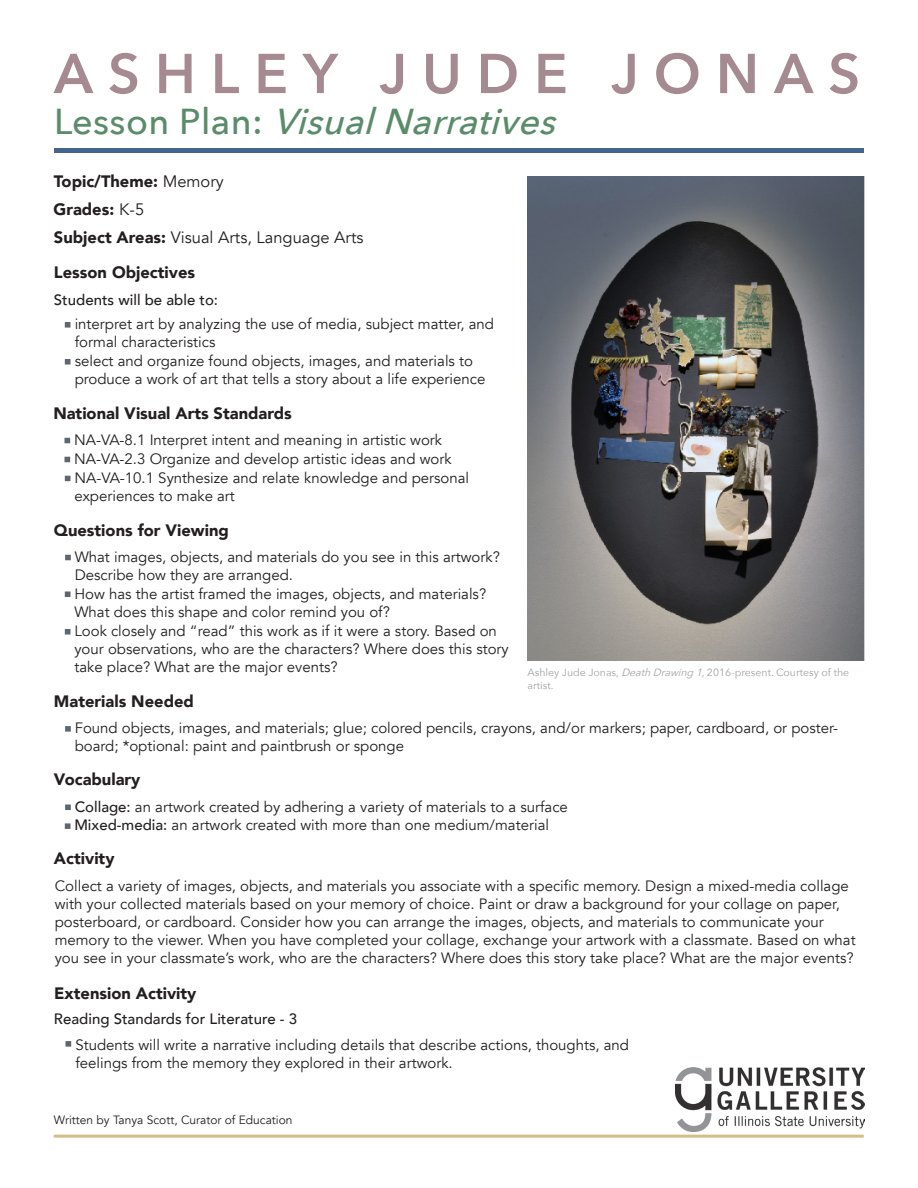
<style>
.page{position:relative;width:918px;height:1188px;background:#fff}
.page>*{position:absolute;margin:0;border:0;box-sizing:border-box;transform-origin:0 0}
.t1{font:600 55.5px "Avenir Next";letter-spacing:.27em;color:#a58a91}
.t2{font:italic 500 36px "Avenir Next";color:#5b8c6a}
.t3{font:900 16.5px "Avenir";color:#231f20}
.t4{font:16.5px "Avenir";color:#231f20}
.t5{font:15px/18px "Avenir";color:#231f20}
.t6{font:500 15px "Avenir";color:#231f20}
.t7{font:12px "Avenir";color:#231f20}
.t8{font:10.5px/12.6px "Avenir Next";color:#a0a1a5}
.s1{font-style:normal}
.s2{font-weight:400}
.s3{font-weight:900}
.s4{font-weight:500}
.s5{font-style:italic}
</style>
<div class="page">
<hr style="left:54px;top:1135px;width:810px;height:3px;background:#d4be86">
<div style="left:55px;top:148px;width:809px;height:5px;background:#44658f"></div>
<svg style="left:65px;top:322px;width:5px;height:6px"></svg>
<svg style="left:65px;top:359px;width:5px;height:6px"></svg>
<img style="left:527px;top:177px;width:338px;height:484px">
<svg style="left:64px;top:438px;width:6px;height:5px"></svg>
<svg style="left:64px;top:457px;width:6px;height:5px"></svg>
<svg style="left:65px;top:476px;width:5px;height:5px"></svg>
<svg style="left:65px;top:555px;width:6px;height:5px"></svg>
<svg style="left:65px;top:629px;width:5px;height:6px"></svg>
<svg style="left:65px;top:726px;width:6px;height:6px"></svg>
<svg style="left:65px;top:805px;width:6px;height:5px"></svg>
<svg style="left:65px;top:823px;width:5px;height:6px"></svg>
<svg style="left:66px;top:1041px;width:5px;height:6px"></svg>
<img style="left:676px;top:1067px;width:188px;height:65px">
<svg style="left:65px;top:592px;width:5px;height:5px"></svg>
<p class="t1" style="left:54px;top:26px;width:808px">ASHLEY JUDE JONAS</p>
<p class="t2" style="left:54px;top:91px;width:518px"><span class="s1">L e s s o n P l a n :</span> VisualNarratives</p>
<p class="t3" style="left:54px;top:167px;width:171px">Topic/Theme: <span class="s2">Memory</span></p>
<p class="t3" style="left:54px;top:195px;width:92px">Grades: <span class="s2">K-5</span></p>
<p class="t4" style="left:54px;top:227px;width:311px"><span class="s3">Subject Areas:</span> Visual Arts, Language Arts</p>
<p class="t3" style="left:54px;top:258px;width:143px">Lesson Objectives</p>
<p class="t6" style="left:54px;top:286px;width:166px">Students will be able to:</p>
<p class="t5" style="left:75px;top:315px;width:421px">interpret art by analyzing the use of media, subject matter, and formal characteristics</p>
<p class="t5" style="left:75px;top:352px;width:400px">select and organize found objects, images, and materials to</p>
<p class="t5" style="left:75px;top:370px;width:412px">produce a work of art that tells a story about a life experience</p>
<p class="t3" style="left:53px;top:399px;width:240px">National Visual Arts Standards</p>
<p class="t5" style="left:74px;top:431px;width:370px">NA-VA-8.1 Interpret intent and meaning in artistic work</p>
<p class="t5" style="left:74px;top:450px;width:379px">NA-VA-2.3 Organize and develop artistic ideas and work</p>
<p class="t5" style="left:74px;top:469px;width:396px">NA-VA-10.1 Synthesize and relate knowledge and personal</p>
<p class="t5" style="left:74px;top:487px;width:162px">experiences to make art</p>
<p class="t3" style="left:54px;top:516px;width:176px">Questions for Viewing</p>
<p class="t5" style="left:75px;top:548px;width:427px">What images, objects, and materials do you see in this artwork?<br>Describe how they are arranged.</p>
<p class="t5" style="left:74px;top:585px;width:413px">How has the artist framed the images, objects, and materials?<br>What does this shape and color remind you of?</p>
<p class="t5" style="left:74px;top:622px;width:436px">Look closely and “read” this work as if it were a story. Based on your observations, who are the characters? Where does this story take place? What are the major events?</p>
<p class="t3" style="left:54px;top:687px;width:141px">Materials Needed</p>
<p class="t5" style="left:75px;top:719px;width:765px">Found objects, images, and materials; glue; colored pencils, crayons, and/or markers; paper, cardboard, or poster&shy;board; *optional: paint and paintbrush or sponge</p>
<p class="t3" style="left:54px;top:765px;width:88px">Vocabulary</p>
<p class="t5" style="left:75px;top:798px;width:495px"><span class="s4">Collage:</span> an artwork created by adhering a variety of materials to a surface</p>
<p class="t5" style="left:74px;top:817px;width:476px"><span class="s4">Mixed-media:</span> an artwork created with more than one medium/material</p>
<p class="t3" style="left:54px;top:844px;width:62px">Activity</p>
<p class="t5" style="left:55px;top:877px;width:802px">Collect a variety of images, objects, and materials you associate with a specific memory. Design a mixed-media collage with your collected materials based on your memory of choice. Paint or draw a background for your collage on paper, posterboard, or cardboard. Consider how you can arrange the images, objects, and materials to communicate your memory to the viewer. When you have completed your collage, exchange your artwork with a classmate. Based on what you see in your classmate’s work, who are the characters? Where does this story take place? What are the major events?</p>
<p class="t3" style="left:54px;top:979px;width:144px">Extension Activity</p>
<p class="t5" style="left:75px;top:1036px;width:555px">Students will write a narrative including details that describe actions, thoughts, and feelings from the memory they explored in their artwork.</p>
<p class="t8" style="left:527px;top:666px;width:323px">Ashley Jude Jonas, <span class="s5">DeathDrawing1</span>, 2016-present. Courtesy of the artist.</p>
<p class="t6" style="left:54px;top:1006px;width:245px">Reading Standards for Literature - 3</p>
<p class="t7" style="left:54px;top:1113px;width:240px">Written by Tanya Scott, Curator of Education</p>
</div>
